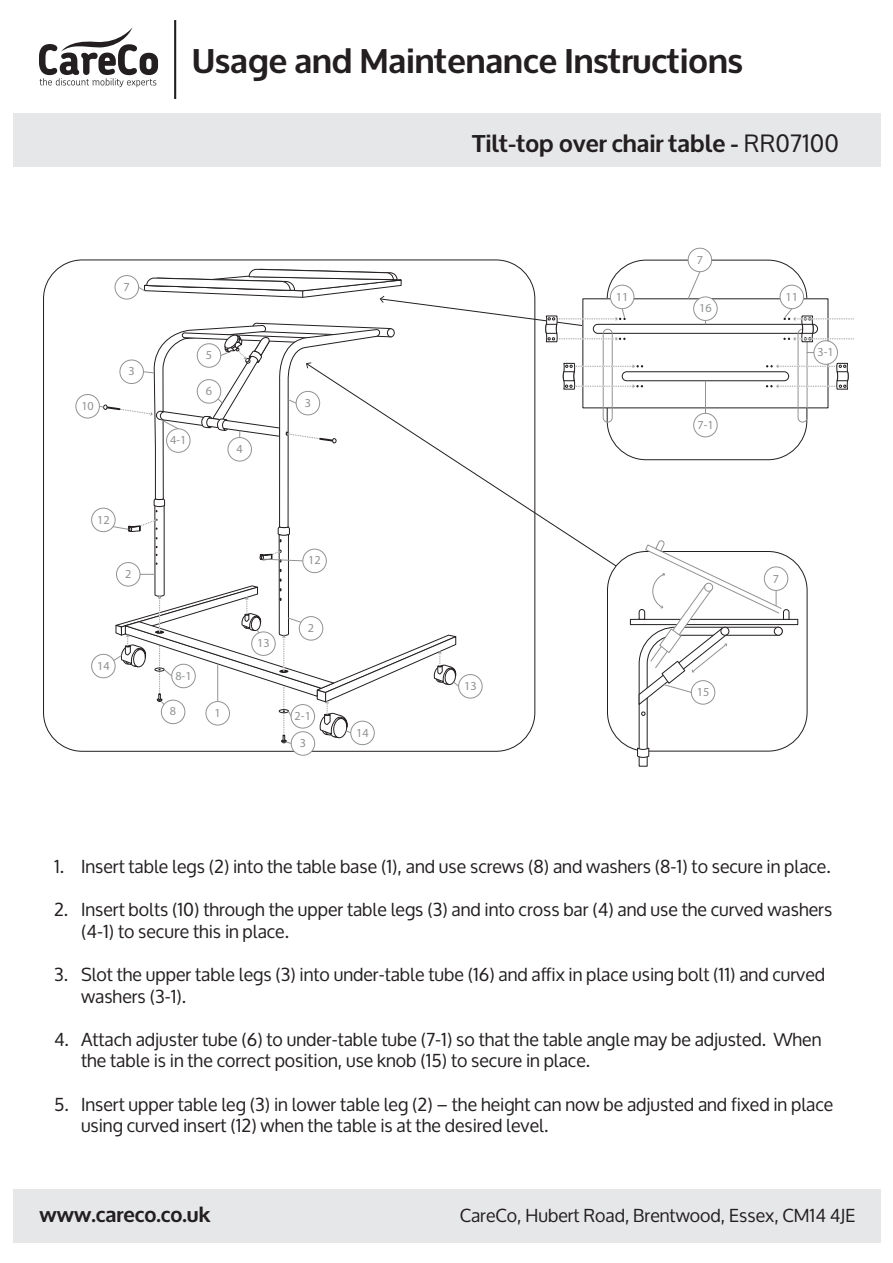
<style>
.page{position:relative;width:893px;height:1263px;background:#fff}
.page>*{position:absolute;margin:0;border:0;box-sizing:border-box;transform-origin:0 0}
.t1{font:700 33.9px "Oxygen";color:#231f20}
.t2{font:700 24px "Oxygen";color:#231f20}
.t3{font:700 21px "Oxygen";color:#231f20}
.t4{font:18px/21.6px "Oxygen";color:#231f20}
.t5{font:12.3px "Myriad Pro";color:#909391}
.s1{font-weight:400}
</style>
<div class="page">
<hr style="left:174px;top:20px;width:2px;height:79px;background:#231f20">
<div style="left:13px;top:114px;width:868px;height:53px;background:#e6e7e9"></div>
<div style="left:13px;top:1190px;width:868px;height:53px;background:#e6e7e9"></div>
<svg style="left:39px;top:27px;width:119px;height:60px"></svg>
<svg style="left:92px;top:654px;width:23px;height:24px"></svg>
<div style="left:91px;top:654px;width:25px;height:24px;border:1px solid #909391;border-radius:50%"></div>
<svg style="left:92px;top:508px;width:23px;height:24px"></svg>
<div style="left:91px;top:508px;width:25px;height:24px;border:1px solid #909391;border-radius:50%"></div>
<div style="left:75px;top:394px;width:25px;height:24px;border:1px solid #909391;border-radius:50%"></div>
<svg style="left:98px;top:247px;width:756px;height:520px"></svg>
<h1 class="t1" style="left:192px;top:40px;width:552px">Usage and Maintenance Instructions</h1>
<p class="t2" style="left:473px;top:128px;width:368px">Tilt-top over chair table - <span class="s1">RR07100</span></p>
<p class="t5" style="left:81px;top:398px;width:14px">10</p>
<p class="t5" style="left:124px;top:279px;width:8px">7</p>
<p class="t5" style="left:129px;top:364px;width:8px">3</p>
<p class="t5" style="left:97px;top:512px;width:14px">12</p>
<p class="t5" style="left:125px;top:566px;width:8px">2</p>
<p class="t5" style="left:97px;top:658px;width:14px">14</p>
<p class="t5" style="left:170px;top:432px;width:18px">4-1</p>
<p class="t5" style="left:206px;top:348px;width:8px">5</p>
<p class="t5" style="left:206px;top:383px;width:8px">6</p>
<p class="t5" style="left:237px;top:441px;width:8px">4</p>
<p class="t5" style="left:305px;top:395px;width:8px">3</p>
<p class="t5" style="left:175px;top:668px;width:18px">8-1</p>
<p class="t5" style="left:170px;top:704px;width:8px">8</p>
<p class="t5" style="left:308px;top:553px;width:14px">12</p>
<p class="t5" style="left:257px;top:635px;width:14px">13</p>
<p class="t5" style="left:308px;top:620px;width:8px">2</p>
<p class="t5" style="left:215px;top:705px;width:8px">1</p>
<p class="t5" style="left:295px;top:708px;width:18px">2-1</p>
<p class="t5" style="left:300px;top:736px;width:8px">3</p>
<p class="t5" style="left:356px;top:725px;width:14px">14</p>
<p class="t5" style="left:464px;top:678px;width:14px">13</p>
<p class="t5" style="left:616px;top:289px;width:14px">11</p>
<p class="t5" style="left:697px;top:252px;width:8px">7</p>
<p class="t5" style="left:699px;top:301px;width:14px">16</p>
<p class="t5" style="left:697px;top:417px;width:18px">7-1</p>
<p class="t5" style="left:697px;top:684px;width:14px">15</p>
<p class="t5" style="left:785px;top:289px;width:14px">11</p>
<p class="t5" style="left:817px;top:344px;width:18px">3-1</p>
<p class="t5" style="left:773px;top:571px;width:8px">7</p>
<p class="t4" style="left:54px;top:856px;width:778px">1. Insert table legs (2) into the table base (1), and use screws (8) and washers (8-1) to secure in place.</p>
<p class="t4" style="left:81px;top:899px;width:753px;text-indent:-27px">2. Insert bolts (10) through the upper table legs (3) and into cross bar (4) and use the curved washers (4-1) to secure this in place.</p>
<p class="t4" style="left:81px;top:964px;width:746px;text-indent:-27px">3. Slot the upper table legs (3) into under-table tube (16) and affix in place using bolt (11) and curved washers (3-1).</p>
<p class="t4" style="left:81px;top:1029px;width:742px;text-indent:-27px">4. Attach adjuster tube (6) to under-table tube (7-1) so that the table angle may be adjusted. When the table is in the correct position, use knob (15) to secure in place.</p>
<p class="t4" style="left:81px;top:1094px;width:754px;text-indent:-27px">5. Insert upper table leg (3) in lower table leg (2) – the height can now be adjusted and fixed in place using curved insert (12) when the table is at the desired level.</p>
<p class="t3" style="left:39px;top:1202px;width:172px">www.careco.co.uk</p>
<p class="t4" style="left:460px;top:1205px;width:397px">CareCo, Hubert Road, Brentwood, Essex, CM14 4JE</p>
</div>
